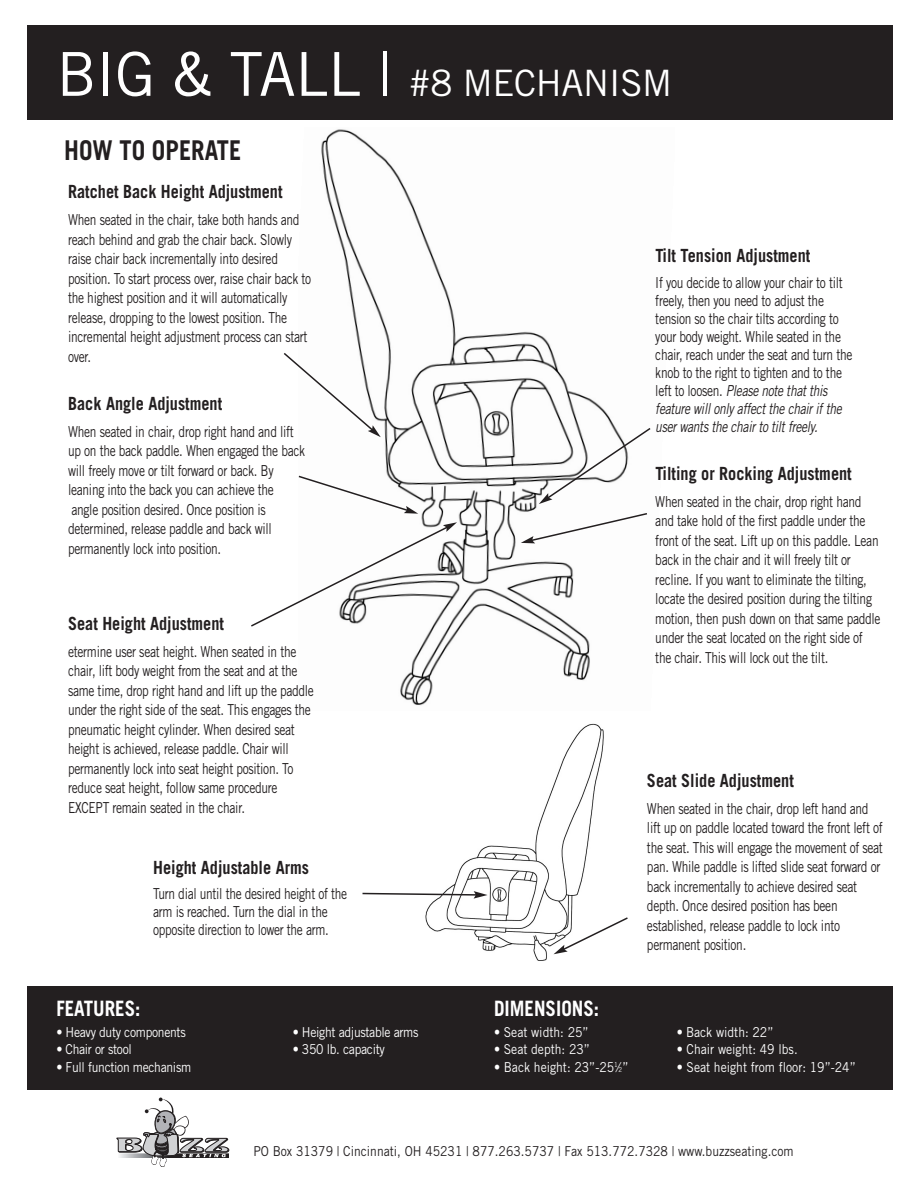
<style>
.page{position:relative;width:922px;height:1190px;background:#fff}
.page>*{position:absolute;margin:0;border:0;box-sizing:border-box;transform-origin:0 0}
.t1{font:36px "Commerce S Si";letter-spacing:-.01em;color:#fff}
.t2{font:700 27px "Commerce Black S Si";color:#231f20;scale:.9 1}
.t3{font:700 21px "Commerce Black S Si";color:#fff;scale:.9 1}
.t4{font:700 18px "Commerce Black S Si";color:#231f20;scale:.9 1}
.t5{font:15px/19.5px "Commerce S Si";letter-spacing:-.025em;color:#231f20;scale:.8 1}
.t6{font:13.5px "Commerce S Si";color:#fff;scale:.9 1}
.t7{font:13.5px "Commerce S Si";letter-spacing:-.025em;color:#fff;scale:.9 1}
.t8{font:13.5px "Commerce S Si";color:#231f20;scale:.9 1}
.s1{font-size:60px}
.s2{font-style:italic}
.s3{font-size:6.75px}
</style>
<div class="page">
<img style="left:321px;top:129px;width:294px;height:577px">
<div style="left:27px;top:985px;width:865px;height:104px;background:#231f20"></div>
<div style="left:27px;top:26px;width:865px;height:94px;background:#231f20"></div>
<svg style="left:117px;top:1097px;width:112px;height:69px"></svg>
<svg style="left:251px;top:522px;width:206px;height:106px"></svg>
<svg style="left:538px;top:426px;width:113px;height:78px"></svg>
<svg style="left:298px;top:474px;width:120px;height:39px"></svg>
<img style="left:425px;top:723px;width:179px;height:238px">
<svg style="left:362px;top:890px;width:125px;height:8px"></svg>
<svg style="left:553px;top:915px;width:75px;height:39px"></svg>
<svg style="left:520px;top:512px;width:127px;height:31px"></svg>
<svg style="left:284px;top:351px;width:96px;height:86px"></svg>
<h1 class="t1" style="left:56px;top:62px;width:617px"><span class="s1">BIG &amp; TALL |</span> #8 MECHANISM</h1>
<h2 class="t2" style="left:64px;top:134px;width:198px">HOW TO OPERATE</h2>
<p class="t4" style="left:68px;top:181px;width:240px">Ratchet Back Height Adjustment</p>
<p class="t5" style="left:68px;top:210px;width:305px">When seated in the chair, take both hands and reach behind and grab the chair back. Slowly raise chair back incrementally into desired position. To start process over, raise chair back to the highest position and it will automatically release, dropping to the lowest position. The incremental height adjustment process can start over.</p>
<p class="t4" style="left:68px;top:393px;width:173px">Back Angle Adjustment</p>
<p class="t5" style="left:68px;top:422px;width:298px">When seated in chair, drop right hand and lift up on the back paddle. When engaged the back will freely move or tilt forward or back. By leaning into the back you can achieve the<br>angle position desired. Once position is determined, release paddle and back will permanently lock into position.</p>
<p class="t4" style="left:68px;top:613px;width:175px">Seat Height Adjustment</p>
<p class="t5" style="left:68px;top:641px;width:309px">etermine user seat height. When seated in the chair, lift body weight from the seat and at the same time, drop right hand and lift up the paddle under the right side of the seat. This engages the pneumatic height cylinder. When desired seat height is achieved, release paddle. Chair will permanently lock into seat height position. To reduce seat height, follow same procedure EXCEPT remain seated in the chair.</p>
<p class="t4" style="left:153px;top:856px;width:174px">Height Adjustable Arms</p>
<p class="t5" style="left:153px;top:884px;width:244px;line-height:18px">Turn dial until the desired height of the arm is reached. Turn the dial in the opposite direction to lower the arm.</p>
<h3 class="t3" style="left:56px;top:996px;width:95px">FEATURES:</h3>
<p class="t7" style="left:56px;top:1024px;width:145px">• Heavy duty components</p>
<p class="t7" style="left:293px;top:1024px;width:141px">• Height adjustable arms</p>
<p class="t7" style="left:56px;top:1041px;width:85px">• Chair or stool</p>
<p class="t7" style="left:293px;top:1041px;width:104px">• 350 lb. capacity</p>
<p class="t7" style="left:56px;top:1059px;width:151px">• Full function mechanism</p>
<p class="t4" style="left:655px;top:246px;width:174px">Tilt Tension Adjustment</p>
<p class="t5" style="left:655px;top:273px;width:248px;line-height:18px">If you decide to allow your chair to tilt freely, then you need to adjust the tension so the chair tilts according to your body weight. While seated in the chair, reach under the seat and turn the knob to the right to tighten and to the left to loosen. <span class="s2">Pleasenotethatthis feature will only affect the chair if the user wants the chair to tilt freely.</span></p>
<p class="t4" style="left:655px;top:463px;width:220px">Tilting or Rocking Adjustment</p>
<p class="t5" style="left:655px;top:491px;width:283px">When seated in the chair, drop right hand and take hold of the first paddle under the front of the seat. Lift up on this paddle. Lean back in the chair and it will freely tilt or recline. If you want to eliminate the tilting, locate the desired position during the tilting motion, then push down on that same paddle under the seat located on the right side of the chair. This will lock out the tilt.</p>
<p class="t4" style="left:646px;top:769px;width:165px">Seat Slide Adjustment</p>
<p class="t5" style="left:646px;top:798px;width:296px">When seated in the chair, drop left hand and lift up on paddle located toward the front left of the seat. This will engage the movement of seat pan. While paddle is lifted slide seat forward or back incrementally to achieve desired seat depth. Once desired position has been established, release paddle to lock into permanent position.</p>
<h3 class="t3" style="left:494px;top:996px;width:118px">DIMENSIONS:</h3>
<p class="t6" style="left:494px;top:1024px;width:106px">• Seat width: 25”</p>
<p class="t6" style="left:676px;top:1024px;width:109px">• Back width: 22”</p>
<p class="t6" style="left:494px;top:1041px;width:108px">• Seat depth: 23”</p>
<p class="t6" style="left:676px;top:1041px;width:136px">• Chair weight: 49 lbs.</p>
<p class="t6" style="left:494px;top:1059px;width:151px">• Back height: 23”-25<sup>1</sup>⁄<span class="s3">2</span>”</p>
<p class="t6" style="left:676px;top:1059px;width:200px">• Seat height from floor: 19”-24”</p>
<p class="t8" style="left:253px;top:1143px;width:601px">PO Box 31379 | Cincinnati, OH 45231 | 877.263.5737 | Fax 513.772.7328 | www.buzzseating.com</p>
</div>
